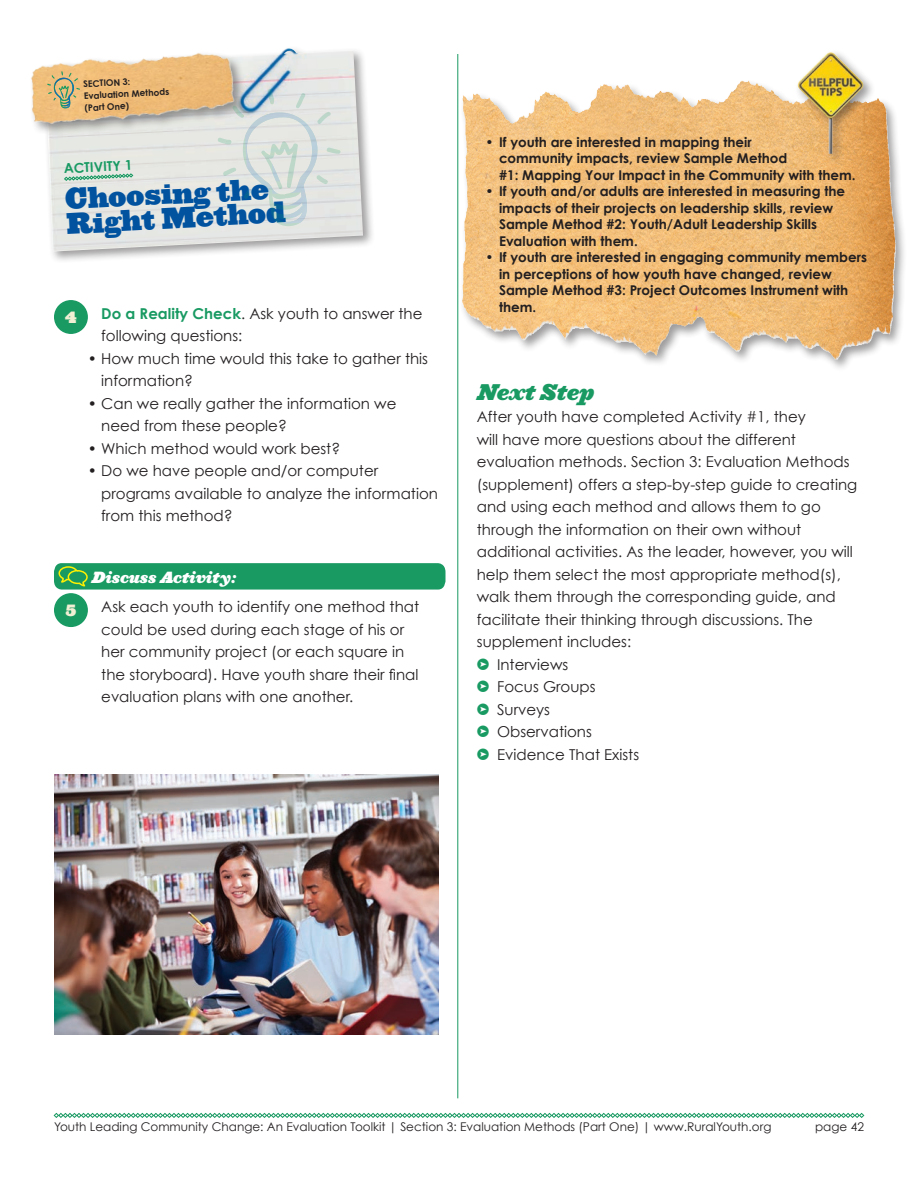
<style>
.page{position:relative;width:918px;height:1188px;background:#fff}
.page>*{position:absolute;margin:0;border:0;box-sizing:border-box;transform-origin:0 0}
.t1{font:27.6px/24.5px "Ziggurat HTF Black";color:#0153a0}
.t2{font:21px "Ziggurat HTF Black Italic";color:#199a63}
.t3{font:15.15px "Ziggurat HTF Black";color:#f1efd4}
.t4{font:15px/22.5px "Century Gothic";color:#231f20}
.t5{font:15px "Ziggurat HTF Black Italic";color:#fff}
.t6{font:700 13.5px/16.5px "Century Gothic";color:#231f20}
.t7{font:700 13.5px "Century Gothic";color:#199a63}
.t8{font:12px "Century Gothic";color:#231f20}
.t9{font:700 9px/12px "Century Gothic";color:#231f20}
.s1{font-weight:700;color:#199a63}
</style>
<div class="page">
<hr style="left:457px;top:54px;width:1px;height:1044px;background:#199a63">
<svg style="left:54px;top:1113px;width:810px;height:5px"></svg>
<div style="left:42px;top:45px;width:333px;height:219px;background:#231f20;opacity:.45"></div>
<img style="left:45px;top:48px;width:318px;height:204px">
<img style="left:31px;top:45px;width:213px;height:91px">
<svg style="left:47px;top:71px;width:33px;height:38px"></svg>
<svg style="left:64px;top:174px;width:69px;height:7px"></svg>
<svg style="left:217px;top:88px;width:124px;height:139px;background:#d8dddb"></svg>
<div style="left:55px;top:301px;width:32px;height:32px;background:#199a63;border-radius:50%"></div>
<div style="left:54px;top:300px;width:34px;height:34px;border:2px solid #199a63;border-radius:50%"></div>
<svg style="left:54px;top:563px;width:392px;height:27px;background:#229d66"></svg>
<div style="left:55px;top:594px;width:32px;height:32px;background:#199a63;border-radius:50%"></div>
<div style="left:54px;top:593px;width:34px;height:34px;border:2px solid #199a63;border-radius:50%"></div>
<img style="left:457px;top:54px;width:447px;height:358px">
<div style="left:795px;top:49px;width:81px;height:117px;background:#231f20;opacity:.45"></div>
<img style="left:797px;top:52px;width:66px;height:102px">
<img style="left:54px;top:774px;width:385px;height:260px">
<p class="t9" style="left:83px;top:78px;width:87px;rotate:-3deg">Section 3:<br>Evaluation Methods (Part One)</p>
<p class="t7" style="left:63px;top:160px;width:70px;rotate:-3deg">activity 1</p>
<h1 class="t1" style="left:65px;top:187px;width:220px;rotate:-3deg">Choosing the<br>R ight Method</h1>
<p class="t3" style="left:65px;top:308px;width:13px">4</p>
<p class="t4" style="left:101px;top:302px;width:323px"><span class="s1">Do a Reality Check</span>. Ask youth to answer the following questions:</p>
<p class="t4" style="left:101px;top:347px;width:328px;text-indent:-14px">• How much time would this take to gather this information?</p>
<p class="t4" style="left:101px;top:392px;width:297px;text-indent:-14px">• Can we really gather the information we need from these people?</p>
<p class="t4" style="left:88px;top:437px;width:254px">• Which method would work best?</p>
<p class="t4" style="left:101px;top:460px;width:338px;text-indent:-14px">• Do we have people and/or computer programs available to analyze the information from this method?</p>
<p class="t5" style="left:91px;top:568px;width:146px">Discuss Activity:</p>
<p class="t3" style="left:65px;top:601px;width:13px">5</p>
<p class="t4" style="left:101px;top:595px;width:319px">Ask each youth to identify one method that could be used during each stage of his or her community project (or each square in the storyboard). Have youth share their final evaluation plans with one another.</p>
<p class="t6" style="left:499px;top:134px;width:358px;text-indent:-14px">• If youth are interested in mapping their<br>community impacts, review Sample Method<br>#1: Mapping Your Impact in the Community with them.</p>
<p class="t6" style="left:499px;top:183px;width:348px;text-indent:-14px">• If youth and/or adults are interested in measuring the impacts of their projects on leadership skills, review Sample Method #2: Youth/Adult Leadership Skills Evaluation with them.</p>
<p class="t6" style="left:499px;top:249px;width:370px;text-indent:-14px">• If youth are interested in engaging community members in perceptions of how youth have changed, review Sample Method #3: Project Outcomes Instrument with them.</p>
<h2 class="t2" style="left:477px;top:378px;width:119px">Next Step</h2>
<p class="t4" style="left:477px;top:405px;width:331px">After youth have completed Activity #1, they</p>
<p class="t4" style="left:477px;top:428px;width:321px">will have more questions about the different</p>
<p class="t4" style="left:477px;top:450px;width:374px">evaluation methods. Section 3: Evaluation Methods</p>
<p class="t4" style="left:477px;top:473px;width:382px">(supplement) offers a step-by-step guide to creating</p>
<p class="t4" style="left:477px;top:495px;width:346px">and using each method and allows them to go</p>
<p class="t4" style="left:477px;top:518px;width:326px">through the information on their own without</p>
<p class="t4" style="left:477px;top:540px;width:378px">additional activities. As the leader, however, you will</p>
<p class="t4" style="left:477px;top:563px;width:366px">help them select the most appropriate method(s),</p>
<p class="t4" style="left:477px;top:585px;width:360px">walk them through the corresponding guide, and</p>
<p class="t4" style="left:477px;top:608px;width:337px">facilitate their thinking through discussions. The</p>
<p class="t4" style="left:477px;top:630px;width:156px">supplement includes:</p>
<p class="t4" style="left:497px;top:653px;width:73px">Interviews</p>
<p class="t4" style="left:497px;top:675px;width:100px">Focus Groups</p>
<p class="t4" style="left:497px;top:698px;width:55px">Surveys</p>
<p class="t4" style="left:497px;top:720px;width:96px">Observations</p>
<p class="t4" style="left:497px;top:743px;width:144px">Evidence That Exists</p>
<p class="t8" style="left:54px;top:1120px;width:719px">Youth Leading Community Change: An Evaluation Toolkit | Section 3: Evaluation Methods (Part One) | www.RuralYouth.org</p>
<p class="t8" style="left:815px;top:1120px;width:50px">page 42</p>
</div>
